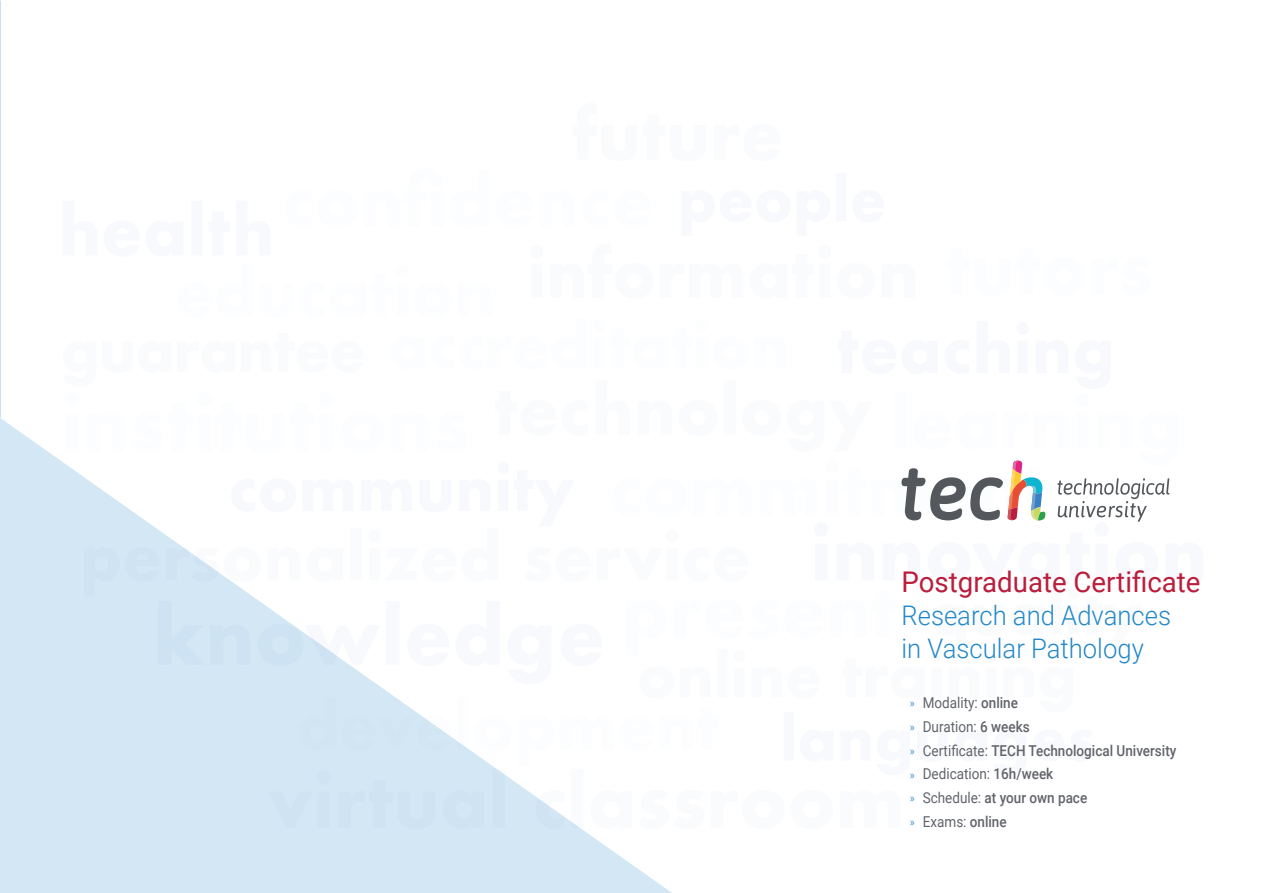
<style>
.page{position:relative;width:1263px;height:893px;background:#fff}
.page>*{position:absolute;margin:0;border:0;box-sizing:border-box;transform-origin:0 0}
.t1{font:28.5px "Roboto";color:#ba1e3c}
.t2{font:300 27px/33px "Roboto";color:#2488c9;scale:.95 1}
.t3{font:500 15px/23.7px "Roboto";color:#61646a;scale:.9 1}
.s1{font-family:"Myriad Pro";font-weight:400;font-size:12px;color:#2488c9}
.s2{font-weight:400}
</style>
<div class="page">
<div style="left:0;top:418px;width:672px;height:475px;background:#d4e7f4"></div>
<svg style="left:63px;top:418px;width:1107px;height:411px"></svg>
<h1 class="t1" style="left:901px;top:562px;width:301px">Postgraduate Certificate</h1>
<h2 class="t2" style="left:901px;top:598px;width:285px">Research and Advances in Vascular Pathology</h2>
<p class="t3" style="left:910px;top:690px;width:297px"><span class="s1">»</span> <span class="s2">Modality:</span> online<br><span class="s1">»</span> <span class="s2">Duration:</span> 6 weeks<br><span class="s1">»</span> <span class="s2">Certificate:</span> TECH Technological University <span class="s1">»</span> <span class="s2">Dedication:</span> 16h/week<br><span class="s1">»</span> <span class="s2">Schedule:</span> at your own pace<br><span class="s1">»</span> <span class="s2">Exams:</span> online</p>
</div>
